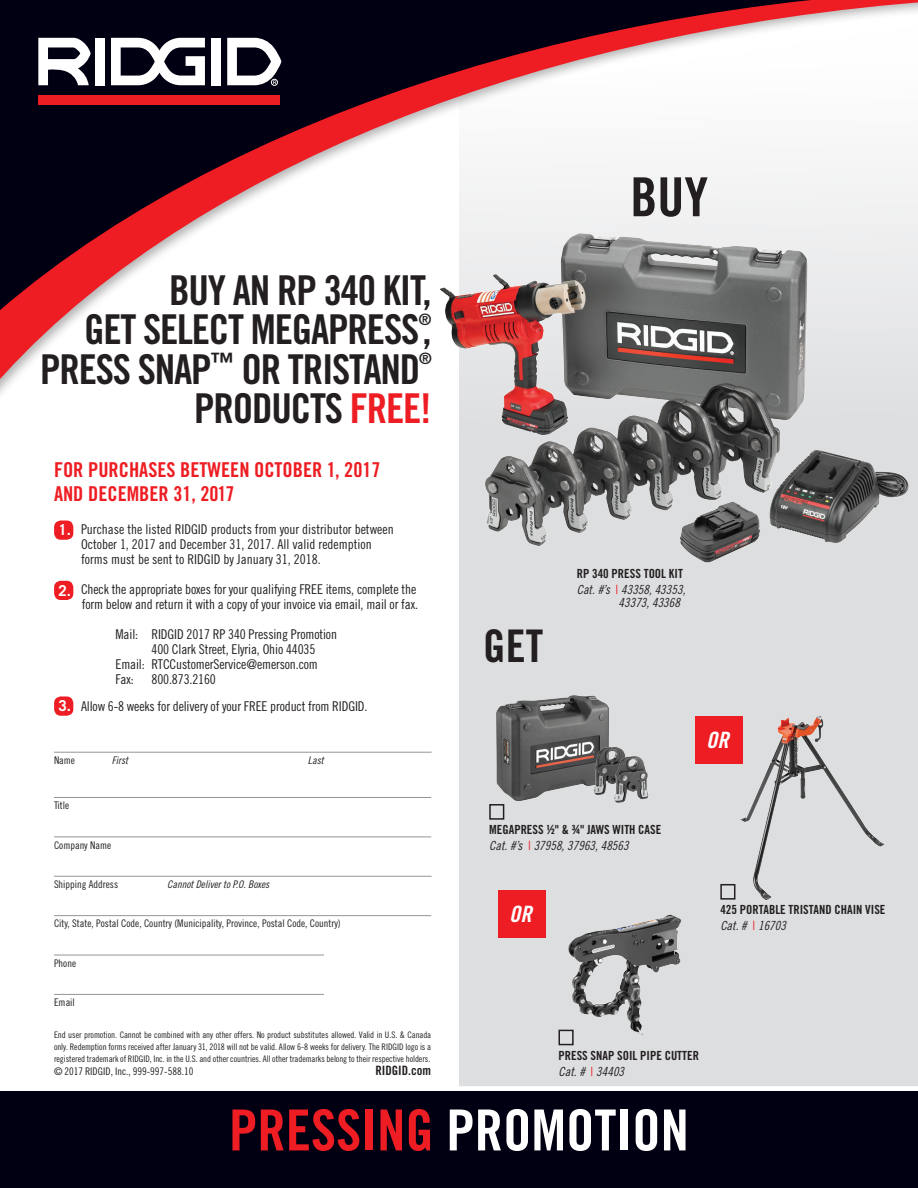
<style>
.page{position:relative;width:918px;height:1188px;background:#fff}
.page>*{position:absolute;margin:0;border:0;box-sizing:border-box;transform-origin:0 0}
.t1{font:56.7px "Trade Gothic Bold Cond Twenty";color:#fff}
.t2{font:53.85px "Trade Gothic Bold Cond Twenty";color:#231f20}
.t3{font:45px "Trade Gothic Bold Cond Twenty";color:#231f20}
.t4{font:41.1px/39.6px "Trade Gothic Bold Cond Twenty";letter-spacing:-.03em;color:#231f20;text-align:right}
.t5{font:22.5px "Trade Gothic Bold Cond Twenty Obl";color:#fff}
.t6{font:20.4px/24px "Trade Gothic Bold Cond Twenty";color:#ee1d23}
.t7{font:15.75px "Trade Gothic Bold Cond Twenty";color:#231f20}
.t8{font:700 15px "Trade Gothic";color:#fff}
.t9{font:13.5px/15px "Trade Gothic Cond Eighteen";letter-spacing:-.01em;color:#231f20}
.t10{font:12.9px "Trade Gothic Bold Cond Twenty";color:#231f20}
.t11{font:12.6px "Trade Gothic Bold Cond Twenty";color:#231f20}
.t12{font:12.6px/13.4px "Trade Gothic Cond Eighteen Obl";color:#231f20}
.t13{font:10.5px "Trade Gothic Cond Eighteen";color:#231f20}
.t14{font:10.5px "Trade Gothic Cond Eighteen Obl";color:#231f20}
.t15{font:9px/12px "Trade Gothic Cond Eighteen";letter-spacing:-.005em;color:#231f20;text-align:justify}
.s1{color:#ee1d23}
.s2{font-family:"Trade Gothic Cond Eighteen";color:#ee1d23}
</style>
<div class="page">
<div style="left:459px;top:567px;width:459px;height:519px;background:#dddee0"></div>
<svg style="left:0;top:0;width:918px;height:394px"></svg>
<div style="left:0;top:1092px;width:918px;height:96px;background:#000012"></div>
<img style="left:394px;top:225px;width:524px;height:342px">
<hr style="left:54px;top:752px;width:378px;height:1px;background:#939598">
<hr style="left:54px;top:797px;width:377px;height:1px;background:#939598">
<hr style="left:54px;top:837px;width:377px;height:1px;background:#939598">
<hr style="left:54px;top:876px;width:378px;height:1px;background:#939598">
<hr style="left:54px;top:915px;width:377px;height:1px;background:#939598">
<hr style="left:54px;top:955px;width:270px;height:1px;background:#939598">
<hr style="left:54px;top:994px;width:270px;height:1px;background:#939598">
<div style="left:54px;top:581px;width:19px;height:19px;background:#ee1d23;border-radius:7px"></div>
<div style="left:54px;top:696px;width:19px;height:20px;background:#ee1d23;border-radius:7px"></div>
<div style="left:54px;top:521px;width:19px;height:19px;background:#ee1d23;border-radius:7px"></div>
<div style="left:695px;top:716px;width:47px;height:47px;background:#ee1d23"></div>
<div style="left:498px;top:890px;width:48px;height:47px;background:#ee1d23"></div>
<div style="left:559px;top:1030px;width:15px;height:15px;border:2px solid #231f20"></div>
<img style="left:568px;top:915px;width:102px;height:116px">
<img style="left:719px;top:708px;width:170px;height:194px">
<div style="left:489px;top:804px;width:15px;height:16px;border:2px solid #231f20"></div>
<img style="left:494px;top:690px;width:117px;height:112px">
<img style="left:592px;top:747px;width:40px;height:49px">
<img style="left:611px;top:756px;width:43px;height:47px">
<div style="left:38px;top:95px;width:242px;height:10px;background:#ee1d23"></div>
<div style="left:95px;top:38px;width:10px;height:47px;background:#fff"></div>
<div style="left:211px;top:38px;width:10px;height:47px;background:#fff"></div>
<svg style="left:38px;top:38px;width:53px;height:47px"></svg>
<svg style="left:111px;top:38px;width:94px;height:47px"></svg>
<div style="left:271px;top:79px;width:7px;height:7px;border:1px solid #fff;border-radius:50%"></div>
<svg style="left:227px;top:38px;width:54px;height:47px"></svg>
<h3 class="t4" style="left:84px;top:270px;width:349px">BUY AN RP 340 KIT,<br>GET SELECT MEGAPRESS,</h3>
<p class="t7" style="left:419px;top:310px;width:14px">®</p>
<h3 class="t4" style="left:40px;top:349px;width:382px">PRESS SNAP<sup>™</sup> OR TRISTAND</h3>
<p class="t7" style="left:419px;top:349px;width:14px">®</p>
<h3 class="t4" style="left:194px;top:389px;width:239px">PRODUCTS <span class="s1">FREE!</span></h3>
<h3 class="t6" style="left:54px;top:457px;width:328px">FOR PURCHASES BETWEEN OCTOBER 1, 2017<br>AND DECEMBER 31, 2017</h3>
<p class="t9" style="left:81px;top:521px;width:314px">Purchase the listed RIDGID products from your distributor between<br>October 1, 2017 and December 31, 2017. All valid redemption forms must be sent to RIDGID by January 31, 2018.</p>
<p class="t9" style="left:81px;top:581px;width:339px">Check the appropriate boxes for your qualifying FREE items, complete the form below and return it with a copy of your invoice via email, mail or fax.</p>
<p class="t9" style="left:116px;top:626px;width:223px">Mail: RIDGID 2017 RP 340 Pressing Promotion</p>
<p class="t9" style="left:152px;top:641px;width:165px">400 Clark Street, Elyria, Ohio 44035</p>
<p class="t9" style="left:116px;top:656px;width:204px">Email: RTCCustomerService@emerson.com</p>
<p class="t9" style="left:116px;top:671px;width:20px">Fax:</p>
<p class="t8" style="left:59px;top:521px;width:14px">1.</p>
<p class="t8" style="left:59px;top:581px;width:14px">2.</p>
<p class="t9" style="left:81px;top:665px;width:288px;line-height:27px;text-indent:71px">800.873.2160<br>Allow 6-8 weeks for delivery of your FREE product from RIDGID.</p>
<p class="t8" style="left:59px;top:697px;width:14px">3.</p>
<p class="t13" style="left:54px;top:754px;width:23px">Name</p>
<p class="t14" style="left:112px;top:754px;width:18px">First</p>
<p class="t14" style="left:308px;top:754px;width:17px">Last</p>
<p class="t13" style="left:54px;top:799px;width:17px">Title</p>
<p class="t13" style="left:54px;top:839px;width:59px">Company Name</p>
<p class="t13" style="left:54px;top:878px;width:66px">Shipping Address</p>
<p class="t14" style="left:167px;top:878px;width:104px">Cannot Deliver to P.O. Boxes</p>
<p class="t13" style="left:54px;top:917px;width:288px">City, State, Postal Code, Country (Municipality, Province, Postal Code, Country)</p>
<p class="t13" style="left:54px;top:957px;width:24px">Phone</p>
<p class="t13" style="left:54px;top:996px;width:22px">Email</p>
<p class="t15" style="left:54px;top:1028px;width:379px">End user promotion. Cannot be combined with any other offers. No product substitutes allowed. Valid in U.S. &amp; Canada only. Redemption forms received after January 31, 2018 will not be valid. Allow 6-8 weeks for delivery. The RIDGID logo is a registered trademark of RIDGID, Inc. in the U.S. and other countries. All other trademarks belong to their respective holders.</p>
<p class="t13" style="left:54px;top:1065px;width:141px">© 2017 RIDGID, Inc., 999-997-588.10</p>
<p class="t10" style="left:375px;top:1063px;width:57px">RIDGID.com</p>
<h2 class="t2" style="left:630px;top:164px;width:79px">BUY</h2>
<h3 class="t3" style="left:483px;top:619px;width:61px">GET</h3>
<p class="t11" style="left:577px;top:566px;width:108px">RP 340 PRESS TOOL KIT</p>
<p class="t12" style="left:619px;top:582px;width:68px;text-indent:-42px">Cat. #’s <span class="s2">|</span> 43358, 43353,<br>43373, 43368</p>
<h3 class="t5" style="left:706px;top:727px;width:24px">OR</h3>
<p class="t11" style="left:489px;top:822px;width:174px">MEGAPRESS ½" &amp; ¾" JAWS WITH CASE</p>
<p class="t12" style="left:489px;top:839px;width:141px">Cat. #’s <span class="s2">|</span> 37958, 37963, 48563</p>
<h3 class="t5" style="left:509px;top:901px;width:24px">OR</h3>
<p class="t11" style="left:720px;top:902px;width:167px">425 PORTABLE TRISTAND CHAIN VISE</p>
<p class="t12" style="left:720px;top:919px;width:67px">Cat. # <span class="s2">|</span> 16703</p>
<p class="t11" style="left:559px;top:1048px;width:142px">PRESS SNAP SOIL PIPE CUTTER</p>
<p class="t12" style="left:559px;top:1064px;width:67px">Cat. # <span class="s2">|</span> 34403</p>
<h1 class="t1" style="left:229px;top:1096px;width:461px"><span class="s1">PRESSING</span> PROMOTION</h1>
</div>
